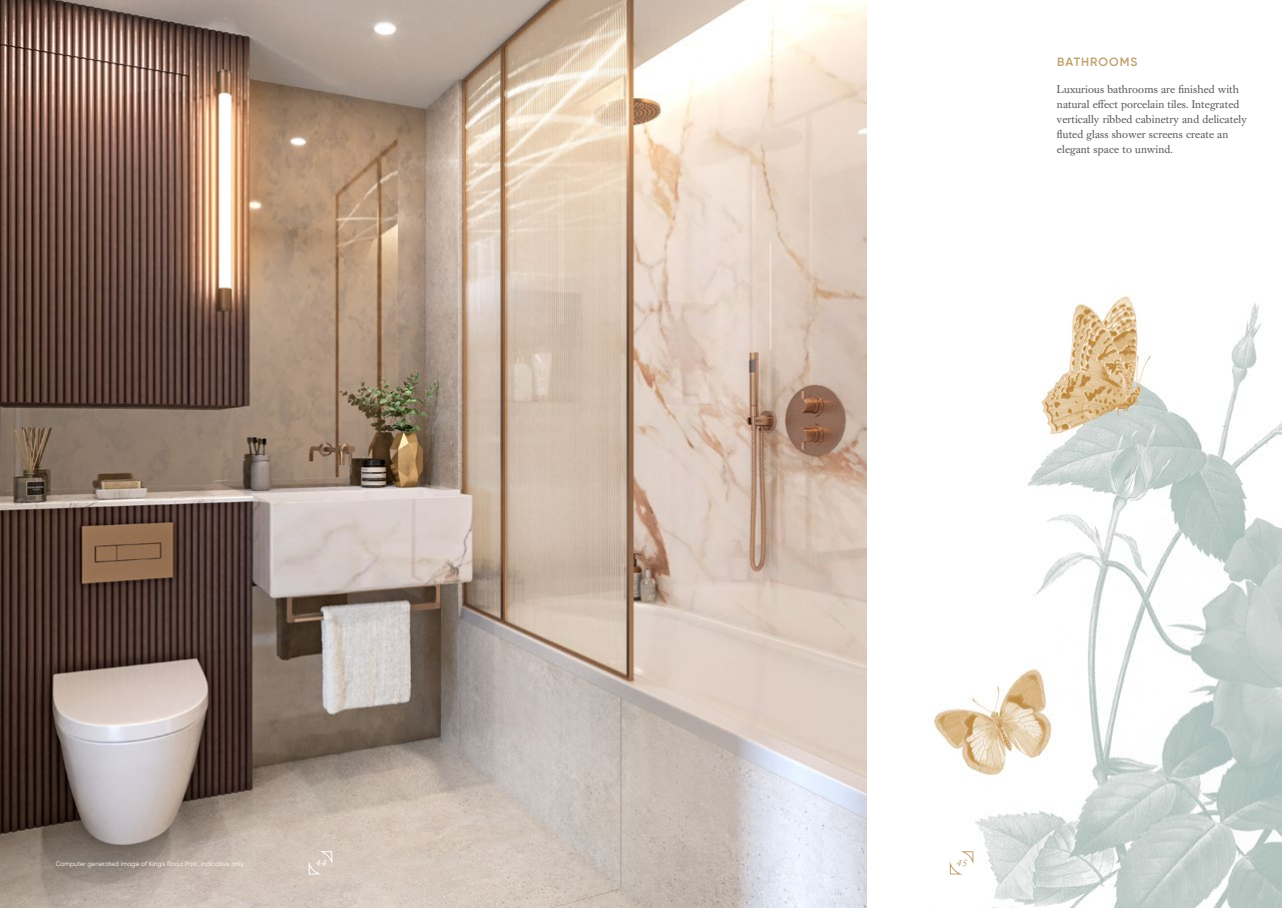
<style>
.page{position:relative;width:1282px;height:908px;background:#fff}
.page>*{position:absolute;margin:0;border:0;box-sizing:border-box;transform-origin:0 0}
.Serif_Sub_Header{font:600 12px "Gilroy";letter-spacing:.085em;color:#bea06a}
.Serif_Body{font:11px/15px "Caslon Book BE";letter-spacing:.01em;color:#575756}
.t1{font:italic 9px "Caslon Book BE";color:#fff}
.t2{font:italic 9px "Caslon Book BE";color:#bea06a}
.t3{font:6.5px "Gilroy";color:#fff}
</style>
<div class="page">
<img style="left:866px;top:0;width:415px;height:907px">
<img style="left:0;top:0;width:866px;height:907px">
<svg style="left:949px;top:850px;width:24px;height:24px"></svg>
<svg style="left:309px;top:850px;width:23px;height:24px"></svg>
<p class="Serif_Sub_Header" style="left:1056px;top:55px;width:82px">BATHROOMS</p>
<p class="Serif_Body" style="left:1056px;top:82px;width:191px">Luxurious bathrooms are finished with natural effect porcelain tiles. Integrated vertically ribbed cabinetry and delicately fluted glass shower screens create an elegant space to unwind.</p>
<p class="t3" style="left:56px;top:859px;width:190px">Computer generated image of King’s Road Park, indicative only.</p>
<p class="t1" style="left:315px;top:857px;width:12px">44</p>
<p class="t2" style="left:956px;top:857px;width:12px">45</p>
</div>
